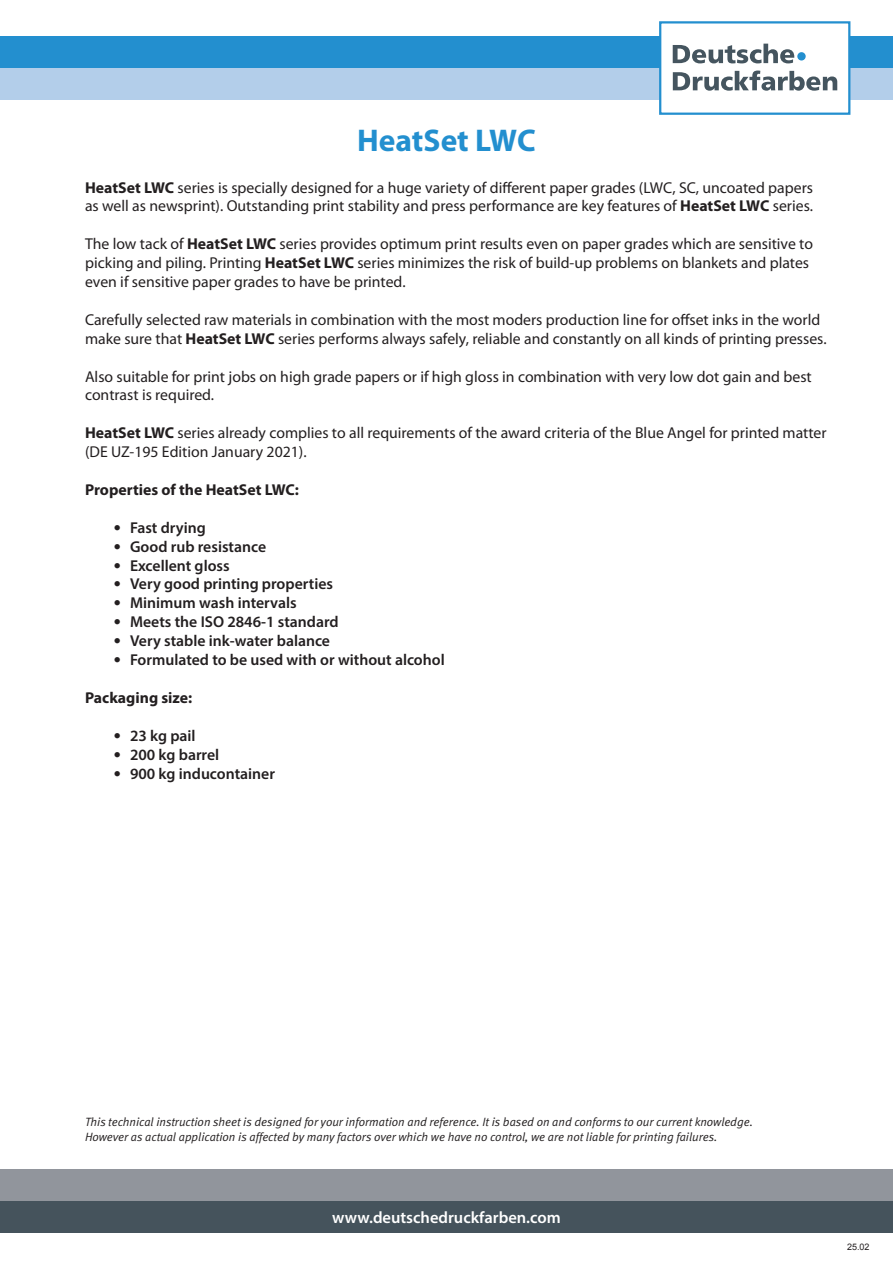
<style>
.page{position:relative;width:893px;height:1263px;background:#fff}
.page>*{position:absolute;margin:0;border:0;box-sizing:border-box;transform-origin:0 0}
.t1{font:700 31.5px "Myriad Pro";color:#238fcf}
.t2{font:600 16.5px "Myriad Pro";color:#fff}
.t3{font:15.75px/18.9px "Myriad Pro";color:#231f20}
.t4{font:600 15.75px "Myriad Pro";color:#231f20}
.t5{font:700 15.75px "Myriad Pro";color:#231f20}
.t6{font:italic 12px/14.4px "Meta Normal";color:#231f20}
.t7{font:9px "Arial";color:#231f20}
.s1{font-weight:700}
.s2{font-family:"Meta Normal";font-weight:400;font-size:15px}
</style>
<div class="page">
<div style="left:0;top:36px;width:893px;height:32px;background:#238fcf"></div>
<div style="left:0;top:1169px;width:893px;height:32px;background:#91959c"></div>
<div style="left:0;top:68px;width:893px;height:32px;background:#b3ceea"></div>
<div style="left:0;top:1201px;width:893px;height:32px;background:#45535c"></div>
<div style="left:659px;top:21px;width:191px;height:94px;background:#fff;border:2px solid #238fcf"></div>
<svg style="left:673px;top:71px;width:164px;height:20px"></svg>
<svg style="left:673px;top:44px;width:121px;height:19px"></svg>
<div style="left:797px;top:52px;width:9px;height:9px;background:#238fcf;border-radius:50%"></div>
<h1 class="t1" style="left:357px;top:120px;width:180px">HeatSet LWC</h1>
<p class="t3" style="left:85px;top:178px;width:729px"><span class="s1">HeatSet LWC</span> series is specially designed for a huge variety of different paper grades (LWC, SC, uncoated papers as well as newsprint). Outstanding print stability and press performance are key features of <span class="s1">HeatSet LWC</span> series.</p>
<p class="t3" style="left:85px;top:234px;width:729px">The low tack of <span class="s1">HeatSet LWC</span> series provides optimum print results even on paper grades which are sensitive to picking and piling. Printing <span class="s1">HeatSet LWC</span> series minimizes the risk of build-up problems on blankets and plates even if sensitive paper grades to have be printed.</p>
<p class="t3" style="left:85px;top:310px;width:743px">Carefully selected raw materials in combination with the most moders production line for offset inks in the world make sure that <span class="s1">HeatSet LWC</span> series performs always safely, reliable and constantly on all kinds of printing presses.</p>
<p class="t3" style="left:85px;top:367px;width:728px">Also suitable for print jobs on high grade papers or if high gloss in combination with very low dot gain and best contrast is required.</p>
<p class="t3" style="left:85px;top:423px;width:743px"><span class="s1">HeatSet LWC</span> series already complies to all requirements of the award criteria of the Blue Angel for printed matter (DE UZ-195 Edition January 2021).</p>
<p class="t5" style="left:85px;top:479px;width:215px">Properties of the HeatSet LWC:</p>
<p class="t4" style="left:114px;top:517px;width:94px"><span class="s2">•</span> Fast drying</p>
<p class="t4" style="left:114px;top:536px;width:154px"><span class="s2">•</span> Good rub resistance</p>
<p class="t4" style="left:114px;top:555px;width:118px"><span class="s2">•</span> Excellent gloss</p>
<p class="t4" style="left:114px;top:574px;width:221px"><span class="s2">•</span> Very good printing properties</p>
<p class="t4" style="left:114px;top:593px;width:185px"><span class="s2">•</span> Minimum wash intervals</p>
<p class="t4" style="left:114px;top:612px;width:227px"><span class="s2">•</span> Meets the ISO 2846-1 standard</p>
<p class="t4" style="left:114px;top:631px;width:218px"><span class="s2">•</span> Very stable ink-water balance</p>
<p class="t4" style="left:114px;top:650px;width:333px"><span class="s2">•</span> Formulated to be used with or without alcohol</p>
<p class="t5" style="left:85px;top:687px;width:109px">Packaging size:</p>
<p class="t4" style="left:114px;top:725px;width:84px"><span class="s2">•</span> 23 kg pail</p>
<p class="t4" style="left:114px;top:744px;width:107px"><span class="s2">•</span> 200 kg barrel</p>
<p class="t4" style="left:114px;top:763px;width:163px"><span class="s2">•</span> 900 kg inducontainer</p>
<p class="t6" style="left:85px;top:1114px;width:669px">This technical instruction sheet is designed for your information and reference. It is based on and conforms to our current knowledge.<br>However as actual application is affected by many factors over which we have no control, we are not liable for printing failures.</p>
<p class="t2" style="left:332px;top:1207px;width:230px">www.deutschedruckfarben.com</p>
<p class="t7" style="left:847px;top:1241px;width:24px">25.02</p>
</div>
